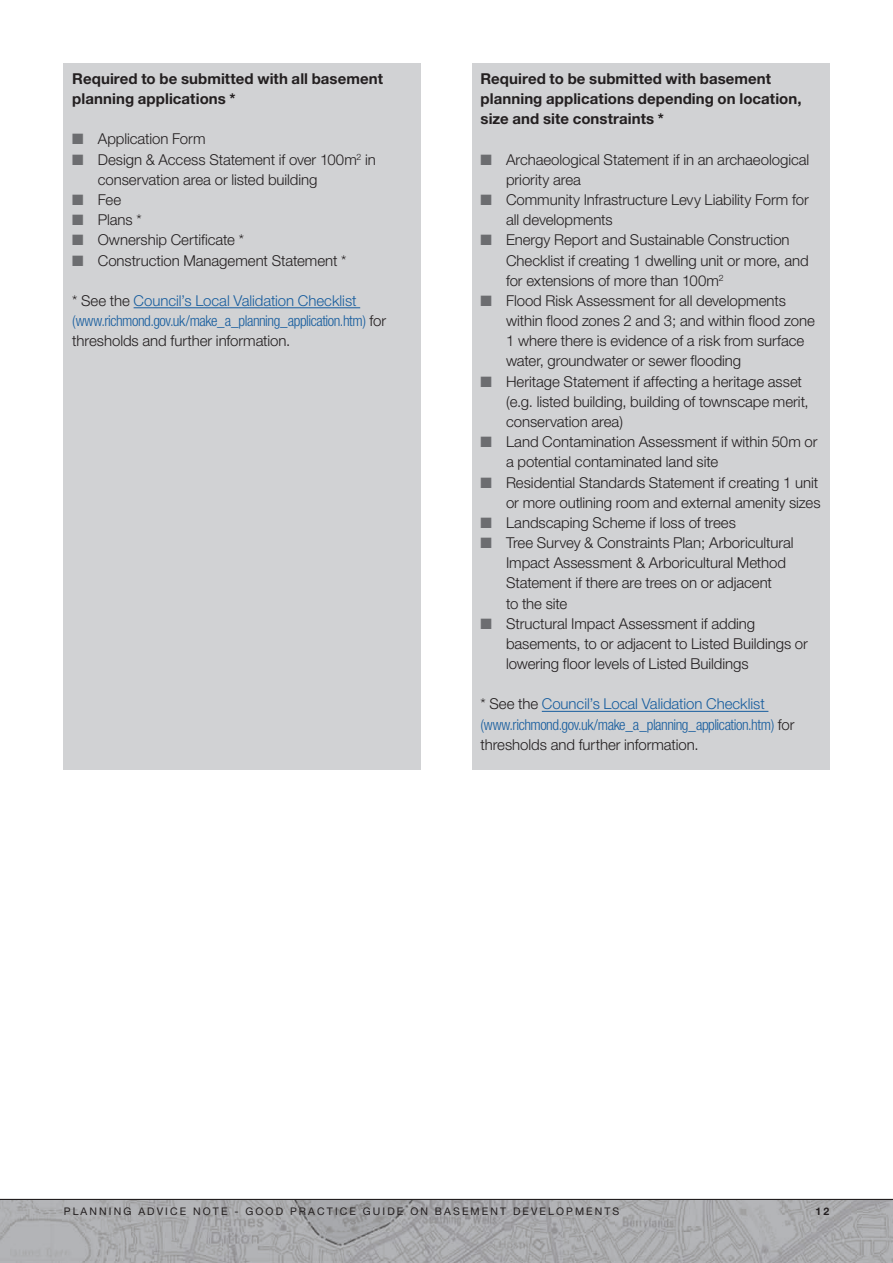
<style>
.page{position:relative;width:893px;height:1263px;background:#fff}
.page>*{position:absolute;margin:0;border:0;box-sizing:border-box;transform-origin:0 0}
.t1{font:300 15px/20.1px "Helvetica Neue CE";letter-spacing:-.005em;color:#231f20}
.t2{font:700 15px/20.2px "Helvetica Neue CE";letter-spacing:.005em;color:#231f20}
.t3{font:300 condensed 15px "Helvetica Neue";letter-spacing:-.03em;color:#175d9e}
.t4{font:300 15px "Helvetica Neue CE";letter-spacing:-.005em;color:#175d9e}
.t5{font:10.5px "Helvetica Neue CE";letter-spacing:.2em;color:#231f20}
.t6{font:700 10.5px "Helvetica Neue CE";color:#231f20}
.s1{color:#6c6d70}
.s2{color:#231f20}
.s3{font-family:"Helvetica Neue CE";font-stretch:normal;color:#231f20}
</style>
<div class="page">
<img style="left:0;top:1200px;width:893px;height:63px">
<hr style="left:0;top:1199px;width:893px;height:1px;background:#231f20">
<div style="left:64px;top:64px;width:357px;height:706px;background:#d1d2d4"></div>
<div style="left:472px;top:64px;width:357px;height:706px;background:#d1d2d4"></div>
<hr style="left:134px;top:308px;width:226px;height:1px;background:#175d9e">
<hr style="left:542px;top:711px;width:226px;height:1px;background:#175d9e">
<p class="t2" style="left:72px;top:69px;width:312px">Required to be submitted with all basement planning applications *</p>
<p class="t1" style="left:72px;top:129px;width:135px"><span class="s1">■</span> Application Form</p>
<p class="t1" style="left:98px;top:149px;width:280px;text-indent:-26px"><span class="s1">■</span> Design &amp; Access Statement if over 100m<sup>2</sup> in conservation area or listed building</p>
<p class="t1" style="left:72px;top:190px;width:50px"><span class="s1">■</span> Fee</p>
<p class="t1" style="left:72px;top:210px;width:71px"><span class="s1">■</span> Plans *</p>
<p class="t1" style="left:72px;top:230px;width:173px"><span class="s1">■</span> Ownership Certificate *</p>
<p class="t1" style="left:72px;top:250px;width:276px"><span class="s1">■</span> Construction Management Statement *</p>
<p class="t4" style="left:72px;top:291px;width:286px"><span class="s2">* See the</span> Council’s Local Validation Checklist</p>
<p class="t3" style="left:72px;top:312px;width:315px">(www.richmond.gov.uk/make_a_planning_application.htm) <span class="s3">for</span></p>
<p class="t1" style="left:72px;top:331px;width:220px">thresholds and further information.</p>
<p class="t2" style="left:480px;top:69px;width:323px">Required to be submitted with basement planning applications depending on location, size and site constraints *</p>
<p class="t1" style="left:506px;top:149px;width:305px;text-indent:-26px"><span class="s1">■</span> Archaeological Statement if in an archaeological priority area</p>
<p class="t1" style="left:506px;top:189px;width:304px;text-indent:-26px"><span class="s1">■</span> Community Infrastructure Levy Liability Form for all developments</p>
<p class="t1" style="left:506px;top:230px;width:304px;text-indent:-26px"><span class="s1">■</span> Energy Report and Sustainable Construction<br>Checklist if creating 1 dwelling unit or more, and for extensions of more than 100m<sup>2</sup></p>
<p class="t1" style="left:506px;top:290px;width:310px;text-indent:-26px"><span class="s1">■</span> Flood Risk Assessment for all developments within flood zones 2 and 3; and within flood zone 1 where there is evidence of a risk from surface water, groundwater or sewer flooding</p>
<p class="t1" style="left:506px;top:371px;width:304px;text-indent:-26px"><span class="s1">■</span> Heritage Statement if affecting a heritage asset (e.g. listed building, building of townscape merit, conservation area)</p>
<p class="t1" style="left:506px;top:432px;width:313px;text-indent:-26px"><span class="s1">■</span> Land Contamination Assessment if within 50m or a potential contaminated land site</p>
<p class="t1" style="left:480px;top:472px;width:342px;text-align:right"><span class="s1">■</span> Residential Standards Statement if creating 1 unit or more outlining room and external amenity sizes</p>
<p class="t1" style="left:480px;top:512px;width:257px"><span class="s1">■</span> Landscaping Scheme if loss of trees</p>
<p class="t1" style="left:506px;top:533px;width:289px;text-indent:-26px"><span class="s1">■</span> Tree Survey &amp; Constraints Plan; Arboricultural Impact Assessment &amp; Arboricultural Method Statement if there are trees on or adjacent<br>to the site</p>
<p class="t1" style="left:506px;top:613px;width:303px;text-indent:-26px"><span class="s1">■</span> Structural Impact Assessment if adding basements, to or adjacent to Listed Buildings or lowering floor levels of Listed Buildings</p>
<p class="t4" style="left:480px;top:695px;width:286px"><span class="s2">* See the</span> Council’s Local Validation Checklist</p>
<p class="t3" style="left:480px;top:716px;width:315px">(www.richmond.gov.uk/make_a_planning_application.htm) <span class="s3">for</span></p>
<p class="t1" style="left:480px;top:734px;width:220px">thresholds and further information.</p>
<p class="t5" style="left:64px;top:1205px;width:557px">PLANNING ADVICE NOTE - GOOD PRACTICE GUIDE ON BASEMENT DEVELOPMENTS</p>
<p class="t6" style="left:815px;top:1205px;width:15px">12</p>
</div>
